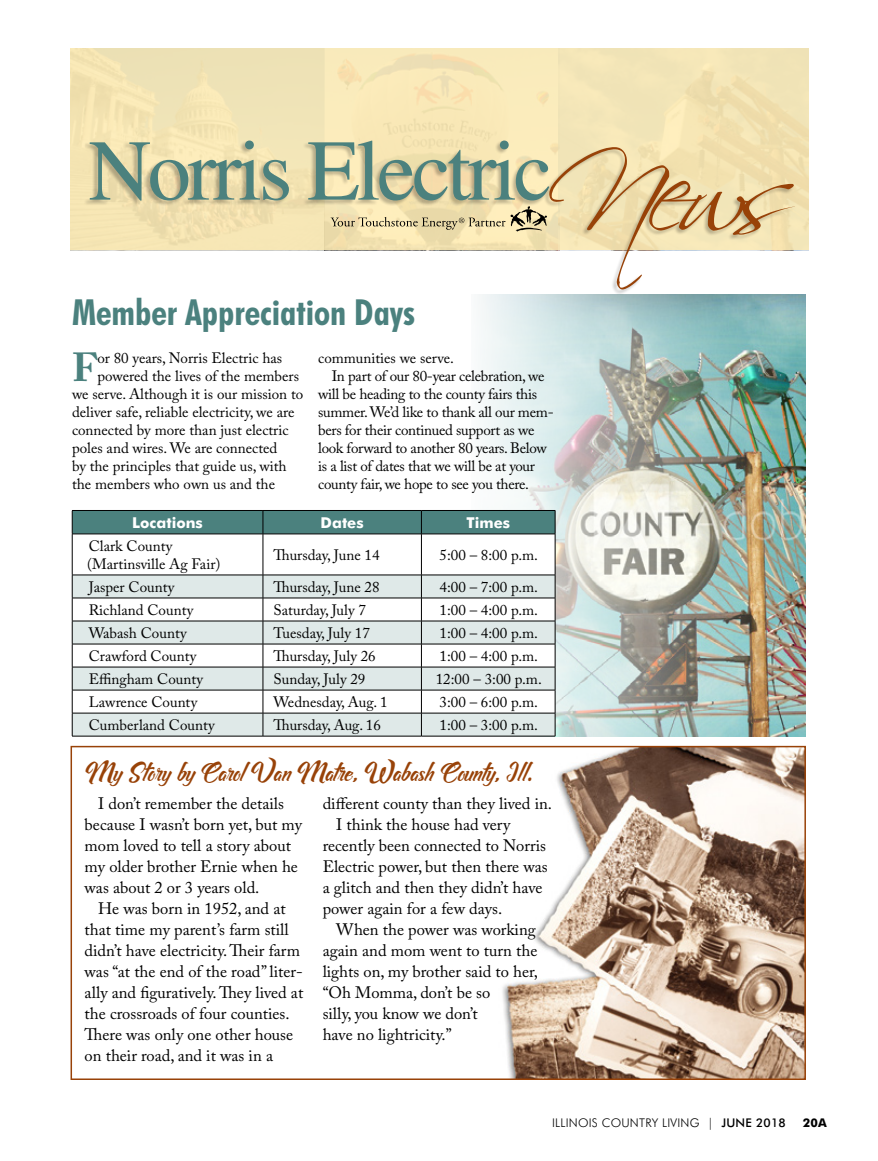
<style>
.page{position:relative;width:878px;height:1161px;background:#fff}
.page>*{position:absolute;margin:0;border:0;box-sizing:border-box;transform-origin:0 0}
.t1{font:700 40.35px "Adobe Caslon Pro";color:#4b817e}
.t2{font:700 condensed 36px "Futura BT";color:#4b817e}
.t3{font:27px "Asiyah Script";letter-spacing:-.01em;color:#984208}
.t4{font:16.5px/21px "Adobe Caslon Pro";color:#000}
.t5{font:15px/18px "Adobe Caslon Pro";color:#000}
.t6{font:15px "Adobe Caslon Pro";letter-spacing:-.02em;color:#000}
.t7{font:700 15px "Futura BT";color:#fff}
.t8{font:300 12px "Futura BT";letter-spacing:.02em;color:#000}
.t9{font:700 12px "Futura BT";color:#000}
.s1{font-weight:500}
</style>
<div class="page">
<img style="left:479px;top:294px;width:326px;height:442px">
<img style="left:502px;top:749px;width:300px;height:328px">
<div style="left:70px;top:746px;width:735px;height:334px;border:2px solid #984208"></div>
<svg style="left:73px;top:535px;width:482px;height:40px"></svg>
<svg style="left:73px;top:576px;width:482px;height:160px;fill:#dfe9e8"></svg>
<svg style="left:72px;top:510px;width:484px;height:24px;background:#467875"></svg>
<hr style="left:72px;top:534px;width:191px;height:1px;background:#000">
<hr style="left:72px;top:534px;width:1px;height:41px;background:#000">
<hr style="left:263px;top:534px;width:158px;height:1px;background:#000">
<hr style="left:263px;top:534px;width:1px;height:41px;background:#000">
<hr style="left:421px;top:534px;width:134px;height:1px;background:#000">
<hr style="left:421px;top:534px;width:1px;height:41px;background:#000">
<hr style="left:555px;top:534px;width:1px;height:41px;background:#000">
<hr style="left:72px;top:575px;width:191px;height:1px;background:#000">
<hr style="left:263px;top:575px;width:158px;height:1px;background:#000">
<hr style="left:421px;top:575px;width:134px;height:1px;background:#000">
<hr style="left:72px;top:598px;width:191px;height:1px;background:#000">
<hr style="left:263px;top:598px;width:158px;height:1px;background:#000">
<hr style="left:421px;top:598px;width:134px;height:1px;background:#000">
<hr style="left:72px;top:621px;width:191px;height:1px;background:#000">
<hr style="left:263px;top:621px;width:158px;height:1px;background:#000">
<hr style="left:421px;top:621px;width:134px;height:1px;background:#000">
<hr style="left:72px;top:644px;width:191px;height:1px;background:#000">
<hr style="left:263px;top:644px;width:158px;height:1px;background:#000">
<hr style="left:421px;top:644px;width:134px;height:1px;background:#000">
<hr style="left:72px;top:667px;width:191px;height:1px;background:#000">
<hr style="left:263px;top:667px;width:158px;height:1px;background:#000">
<hr style="left:421px;top:667px;width:134px;height:1px;background:#000">
<hr style="left:72px;top:690px;width:191px;height:1px;background:#000">
<hr style="left:263px;top:690px;width:158px;height:1px;background:#000">
<hr style="left:421px;top:690px;width:134px;height:1px;background:#000">
<hr style="left:72px;top:713px;width:191px;height:1px;background:#000">
<svg style="left:72px;top:575px;width:1px;height:161px"></svg>
<hr style="left:263px;top:713px;width:158px;height:1px;background:#000">
<svg style="left:263px;top:575px;width:1px;height:161px"></svg>
<hr style="left:421px;top:713px;width:134px;height:1px;background:#000">
<svg style="left:421px;top:575px;width:1px;height:161px"></svg>
<svg style="left:555px;top:575px;width:1px;height:161px"></svg>
<hr style="left:72px;top:736px;width:191px;height:1px;background:#000">
<hr style="left:263px;top:736px;width:158px;height:1px;background:#000">
<hr style="left:421px;top:736px;width:134px;height:1px;background:#000">
<div style="left:70px;top:48px;width:738px;height:202px;background:#f3e5b7"></div>
<div style="left:84px;top:140px;width:465px;height:66px;background:#000;opacity:.25"></div>
<div style="left:543px;top:147px;width:251px;height:149px;background:#000;opacity:.25"></div>
<svg style="left:90px;top:141px;width:705px;height:149px"></svg>
<h2 class="t2" style="left:72px;top:290px;width:345px">Member Appreciation Days</h2>
<h1 class="t1" style="left:72px;top:343px;width:27px">F</h1>
<p class="t5" style="left:97px;top:349px;width:186px">or 80 years, Norris Electric has</p>
<p class="t5" style="left:318px;top:349px;width:137px">communities we serve.</p>
<p class="t6" style="left:331px;top:367px;width:214px">In part of our 80-year celebration, we</p>
<p class="t6" style="left:318px;top:385px;width:220px">will be heading to the county fairs this</p>
<p class="t6" style="left:318px;top:403px;width:237px">summer. We’d like to thank all our mem-</p>
<p class="t6" style="left:318px;top:421px;width:218px">bers for their continued support as we</p>
<p class="t6" style="left:318px;top:439px;width:230px">look forward to another 80 years. Below</p>
<p class="t6" style="left:318px;top:457px;width:218px">is a list of dates that we will be at your</p>
<p class="t6" style="left:318px;top:475px;width:212px">county fair, we hope to see you there.</p>
<p class="t5" style="left:97px;top:367px;width:203px">powered the lives of the members</p>
<p class="t5" style="left:72px;top:385px;width:233px">we serve. Although it is our mission to</p>
<p class="t5" style="left:72px;top:403px;width:224px">deliver safe, reliable electricity, we are</p>
<p class="t5" style="left:72px;top:421px;width:218px">connected by more than just electric</p>
<p class="t5" style="left:72px;top:439px;width:207px">poles and wires. We are connected</p>
<p class="t5" style="left:72px;top:457px;width:216px">by the principles that guide us, with</p>
<p class="t5" style="left:72px;top:475px;width:204px">the members who own us and the</p>
<p class="t7" style="left:132px;top:513px;width:72px">Locations</p>
<p class="t7" style="left:320px;top:513px;width:45px">Dates</p>
<p class="t7" style="left:466px;top:513px;width:45px">Times</p>
<p class="t5" style="left:87px;top:537px;width:135px">Clark County (Martinsville Ag Fair)</p>
<p class="t5" style="left:273px;top:546px;width:108px">Thursday, June 14</p>
<p class="t5" style="left:439px;top:546px;width:100px">5:00 – 8:00 p.m.</p>
<p class="t5" style="left:89px;top:578px;width:87px">Jasper County</p>
<p class="t5" style="left:273px;top:578px;width:108px">Thursday, June 28</p>
<p class="t5" style="left:439px;top:578px;width:100px">4:00 – 7:00 p.m.</p>
<p class="t5" style="left:89px;top:601px;width:106px">Richland County</p>
<p class="t5" style="left:273px;top:601px;width:94px">Saturday, July 7</p>
<p class="t5" style="left:439px;top:601px;width:100px">1:00 – 4:00 p.m.</p>
<p class="t5" style="left:89px;top:624px;width:99px">Wabash County</p>
<p class="t5" style="left:273px;top:624px;width:98px">Tuesday, July 17</p>
<p class="t5" style="left:439px;top:624px;width:100px">1:00 – 4:00 p.m.</p>
<p class="t5" style="left:89px;top:647px;width:109px">Crawford County</p>
<p class="t5" style="left:273px;top:647px;width:104px">Thursday, July 26</p>
<p class="t5" style="left:439px;top:647px;width:100px">1:00 – 4:00 p.m.</p>
<p class="t5" style="left:89px;top:670px;width:116px">Effingham County</p>
<p class="t5" style="left:273px;top:670px;width:93px">Sunday, July 29</p>
<p class="t5" style="left:436px;top:670px;width:108px">12:00 – 3:00 p.m.</p>
<p class="t5" style="left:89px;top:693px;width:110px">Lawrence County</p>
<p class="t5" style="left:273px;top:693px;width:116px">Wednesday, Aug. 1</p>
<p class="t5" style="left:439px;top:693px;width:100px">3:00 – 6:00 p.m.</p>
<p class="t5" style="left:89px;top:716px;width:127px">Cumberland County</p>
<p class="t5" style="left:273px;top:716px;width:109px">Thursday, Aug. 16</p>
<p class="t5" style="left:439px;top:716px;width:100px">1:00 – 3:00 p.m.</p>
<h3 class="t3" style="left:86px;top:757px;width:451px">My Story by Carol Van Matre, Wabash County, Ill.</h3>
<p class="t4" style="left:85px;top:792px;width:219px;text-indent:14px">I don’t remember the details because I wasn’t born yet, but my mom loved to tell a story about my older brother Ernie when he was about 2 or 3 years old.</p>
<p class="t4" style="left:85px;top:897px;width:220px;text-indent:14px">He was born in 1952, and at that time my parent’s farm still didn’t have electricity. Their farm was “at the end of the road” liter&shy;ally and figuratively. They lived at the crossroads of four counties.<br>There was only one other house on their road, and it was in a</p>
<p class="t4" style="left:322px;top:792px;width:231px">different county than they lived in.</p>
<p class="t4" style="left:336px;top:813px;width:176px">I think the house had very</p>
<p class="t4" style="left:322px;top:834px;width:225px">recently been connected to Norris</p>
<p class="t4" style="left:322px;top:855px;width:226px">Electric power, but then there was</p>
<p class="t4" style="left:322px;top:877px;width:221px">a glitch and then they didn’t have</p>
<p class="t4" style="left:322px;top:898px;width:181px">power again for a few days.</p>
<p class="t4" style="left:336px;top:919px;width:201px">When the power was working</p>
<p class="t4" style="left:322px;top:940px;width:216px">again and mom went to turn the</p>
<p class="t4" style="left:322px;top:961px;width:217px">lights on, my brother said to her,</p>
<p class="t4" style="left:322px;top:982px;width:169px">“Oh Momma, don’t be so</p>
<p class="t4" style="left:322px;top:1003px;width:156px">silly, you know we don’t</p>
<p class="t4" style="left:322px;top:1024px;width:131px">have no lightricity.”</p>
<p class="t8" style="left:552px;top:1116px;width:235px">ILLINOIS COUNTRY LIVING | <span class="s1">JUNE 2018</span></p>
<p class="t9" style="left:803px;top:1116px;width:25px">20a</p>
</div>
